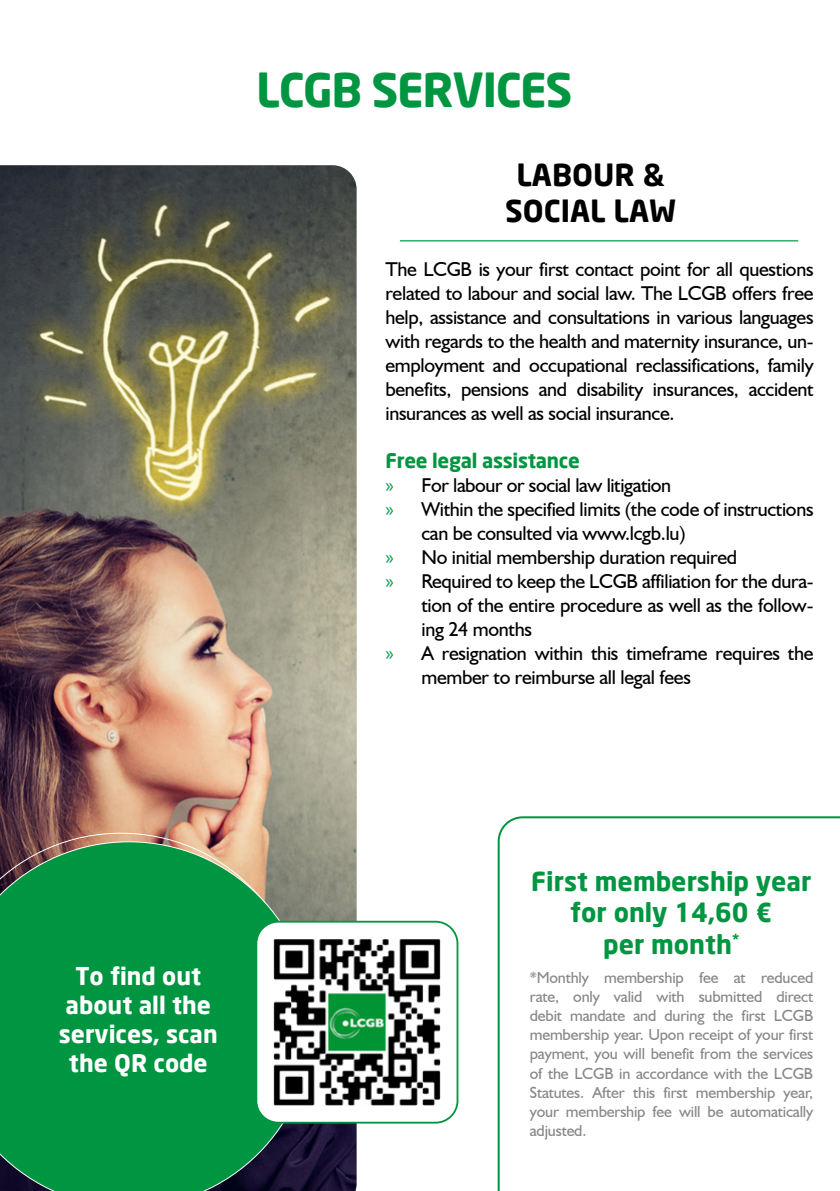
<style>
.page{position:relative;width:840px;height:1191px;background:#fff}
.page>*{position:absolute;margin:0;border:0;box-sizing:border-box;transform-origin:0 0}
.t1{font:700 46px "Neo Sans";letter-spacing:-.03em;color:#009641}
.t2{font:700 30px/36px "Neo Sans";color:#000;text-align:center}
.t3{font:700 26px/31.2px "Neo Sans";color:#009641;text-align:center}
.t4{font:700 24px/28.8px "Neo Sans";color:#fff;text-align:center}
.t5{font:20px/24px "Humanist 521 BT";letter-spacing:-.015em;color:#000;text-align:justify}
.t6{font:700 20px "Neo Sans";letter-spacing:-.015em;color:#009641}
.t7{font:16px/19.2px "Humanist 521 BT";letter-spacing:-.01em;color:#878787;text-align:justify}
.s1{font-family:"Myriad Pro";color:#009641}
</style>
<div class="page">
<svg style="left:497px;top:816px;width:342px;height:375px"></svg>
<hr style="left:399px;top:240px;width:398px;height:1px;background:#009641">
<img style="left:0;top:165px;width:356px;height:1026px">
<svg style="left:0;top:832px;width:304px;height:9px"></svg>
<svg style="left:0;top:841px;width:312px;height:350px"></svg>
<img style="left:256px;top:921px;width:201px;height:201px">
<div style="left:255px;top:920px;width:203px;height:203px;border:2px solid #009641;border-radius:22px"></div>
<h1 class="t1" style="left:256px;top:60px;width:317px">LCGB SERVICES</h1>
<h2 class="t2" style="left:505px;top:156px;width:172px">LABOUR &amp;<br>SOCIAL LAW</h2>
<p class="t5" style="left:385px;top:257px;width:429px">The LCGB is your first contact point for all questions related to labour and social law. The LCGB offers free help, assistance and consultations in various languages with regards to the health and maternity insurance, un&shy;employment and occupational reclassifications, family benefits, pensions and disability insurances, accident insurances as well as social insurance.</p>
<p class="t6" style="left:385px;top:448px;width:196px">Free legal assistance</p>
<p class="t5" style="left:385px;top:473px;width:287px"><span class="s1">»</span> For labour or social law litigation</p>
<p class="t5" style="left:385px;top:497px;width:429px"><span class="s1">»</span> Within the specified limits (the code of instructions</p>
<p class="t5" style="left:421px;top:521px;width:265px">can be consulted via www.lcgb.lu)</p>
<p class="t5" style="left:385px;top:545px;width:353px"><span class="s1">»</span> No initial membership duration required</p>
<p class="t5" style="left:385px;top:569px;width:429px"><span class="s1">»</span> Required to keep the LCGB affiliation for the dura-</p>
<p class="t5" style="left:421px;top:593px;width:393px">tion of the entire procedure as well as the follow-</p>
<p class="t5" style="left:421px;top:617px;width:112px">ing 24 months</p>
<p class="t5" style="left:385px;top:641px;width:429px"><span class="s1">»</span> A resignation within this timeframe requires the</p>
<p class="t5" style="left:421px;top:665px;width:271px">member to reimburse all legal fees</p>
<p class="t4" style="left:59px;top:961px;width:160px">To find out about all the services, scan the QR code</p>
<h3 class="t3" style="left:530px;top:865px;width:282px">First membership year for only 14,60 €<br>per month<sup>*</sup></h3>
<p class="t7" style="left:529px;top:967px;width:285px">*Monthly membership fee at reduced rate, only valid with submitted direct debit mandate and during the first LCGB membership year. Upon receipt of your first payment, you will benefit from the services of the LCGB in accordance with the LCGB Statutes. After this first membership year, your membership fee will be automatically adjusted.</p>
</div>
